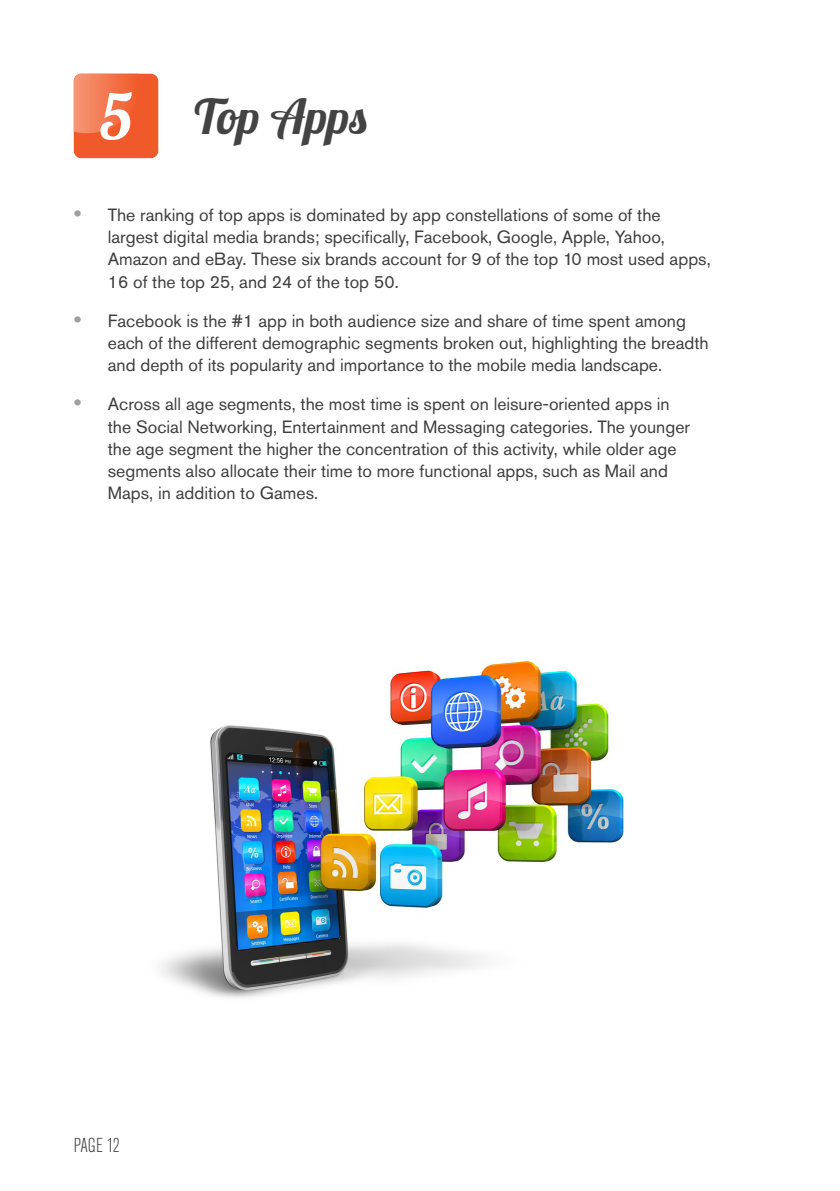
<style>
.page{position:relative;width:840px;height:1191px;background:#fff}
.page>*{position:absolute;margin:0;border:0;box-sizing:border-box;transform-origin:0 0}
.t1{font:64px "Lobster 1.3";color:#fff}
.Section_title{font:48px "Lobster 1.3";color:#434343}
.t2{font:300 condensed 20px "Akzidenz Grotesk Pro";letter-spacing:-.02em;color:#434343}
.t3{font:17.6px/22.2px "Akzidenz Grotesk Pro";color:#3e3e3f}
.s1{font-family:"Arial";font-weight:700;font-size:22px;color:#9d9fa2}
</style>
<div class="page">
<div style="left:74px;top:74px;width:84px;height:84px;background:#f05929;border-radius:7px"></div>
<img style="left:74px;top:74px;width:56px;height:59px">
<img style="left:160px;top:660px;width:464px;height:338px">
<p class="t1" style="left:99px;top:76px;width:35px">5</p>
<p class="Section_title" style="left:194px;top:86px;width:175px">Top Apps</p>
<p class="t3" style="left:108px;top:203px;width:604px;text-indent:-34px"><span class="s1">•</span> The ranking of top apps is dominated by app constellations of some of the largest digital media brands; specifically, Facebook, Google, Apple, Yahoo, Amazon and eBay. These six brands account for 9 of the top 10 most used apps, 16 of the top 25, and 24 of the top 50.</p>
<p class="t3" style="left:108px;top:309px;width:602px;text-indent:-34px"><span class="s1">•</span> Facebook is the #1 app in both audience size and share of time spent among each of the different demographic segments broken out, highlighting the breadth and depth of its popularity and importance to the mobile media landscape.</p>
<p class="t3" style="left:108px;top:393px;width:583px;text-indent:-34px"><span class="s1">•</span> Across all age segments, the most time is spent on leisure-oriented apps in the Social Networking, Entertainment and Messaging categories. The younger the age segment the higher the concentration of this activity, while older age segments also allocate their time to more functional apps, such as Mail and Maps, in addition to Games.</p>
<p class="t2" style="left:74px;top:1131px;width:48px">PAGE 12</p>
</div>
